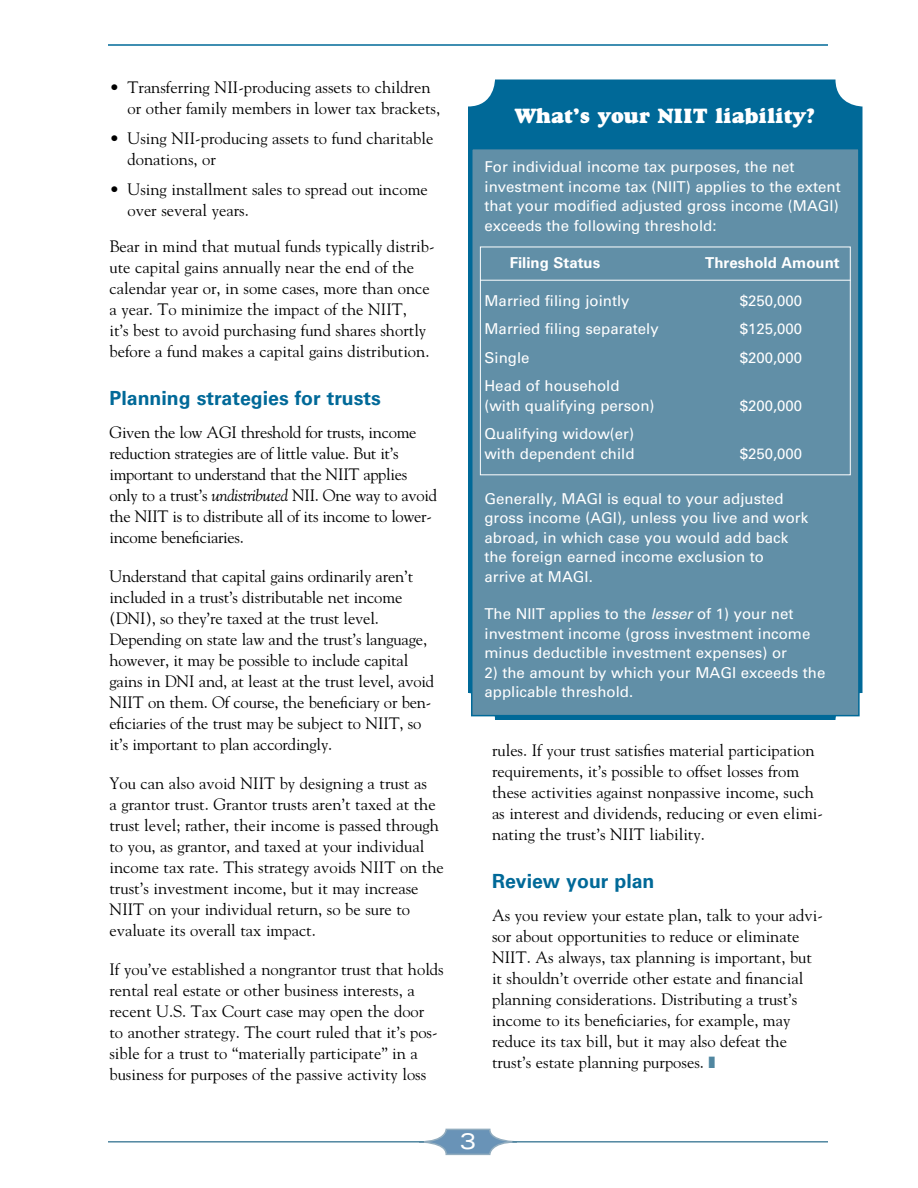
<style>
.page{position:relative;width:918px;height:1188px;background:#fff}
.page>*{position:absolute;margin:0;border:0;box-sizing:border-box;transform-origin:0 0}
.t1{font:expanded 22.5px "Univers LT Std";color:#fff}
.t2{font:21px "Goudy Std Heavyface";color:#fff}
.t3{font:700 19.5px "Univers LT Std";color:#006998}
.t4{font:16.5px/21px "Goudy Std";color:#000}
.t5{font:16.5px/21px "Goudy Std";letter-spacing:-.02em;color:#000}
.t6{font:15px/19.5px "Univers LT Std";color:#fff}
.t7{font:700 15px "Univers LT Std";color:#fff}
.s1{font-style:italic}
</style>
<div class="page">
<hr style="left:108px;top:44px;width:720px;height:2px;background:#006998">
<svg style="left:424px;top:1128px;width:89px;height:28px"></svg>
<hr style="left:108px;top:1141px;width:316px;height:2px;background:#5086a0">
<hr style="left:512px;top:1141px;width:316px;height:2px;background:#5086a0">
<div style="left:468px;top:80px;width:394px;height:640px;background:#006998;border-radius:27px"></div>
<div style="left:472px;top:149px;width:387px;height:567px;background:#618fa7"></div>
<div style="left:471px;top:148px;width:389px;height:568px;border:2px solid #006998"></div>
<hr style="left:480px;top:280px;width:371px;height:1px;background:#fff">
<div style="left:480px;top:247px;width:371px;height:228px;border:1px solid #fff"></div>
<p class="t4" style="left:128px;top:77px;width:314px;text-indent:-18px">• Transferring NII-producing assets to children or other family members in lower tax brackets,</p>
<p class="t4" style="left:128px;top:128px;width:307px;text-indent:-18px">• Using NII-producing assets to fund charitable donations, or</p>
<p class="t4" style="left:128px;top:179px;width:302px;text-indent:-18px">• Using installment sales to spread out income over several years.</p>
<p class="t4" style="left:110px;top:236px;width:327px">Bear in mind that mutual funds typically distrib&shy;ute capital gains annually near the end of the calendar year or, in some cases, more than once a year. To minimize the impact of the NIIT,<br>it’s best to avoid purchasing fund shares shortly before a fund makes a capital gains distribution.</p>
<p class="t3" style="left:110px;top:387px;width:273px">Planning strategies for trusts</p>
<p class="t5" style="left:110px;top:422px;width:329px">Given the low AGI threshold for trusts, income reduction strategies are of little value. But it’s important to understand that the NIIT applies only to a trust’s <span class="s1">undistributed</span> NII. One way to avoid the NIIT is to distribute all of its income to lower&shy;income beneficiaries.</p>
<p class="t4" style="left:109px;top:566px;width:326px">Understand that capital gains ordinarily aren’t included in a trust’s distributable net income (DNI), so they’re taxed at the trust level.<br>Depending on state law and the trust’s language, however, it may be possible to include capital gains in DNI and, at least at the trust level, avoid NIIT on them. Of course, the beneficiary or ben&shy;eficiaries of the trust may be subject to NIIT, so it’s important to plan accordingly.</p>
<p class="t4" style="left:109px;top:773px;width:336px">You can also avoid NIIT by designing a trust as<br>a grantor trust. Grantor trusts aren’t taxed at the trust level; rather, their income is passed through to you, as grantor, and taxed at your individual income tax rate. This strategy avoids NIIT on the trust’s investment income, but it may increase NIIT on your individual return, so be sure to evaluate its overall tax impact.</p>
<p class="t4" style="left:109px;top:959px;width:336px">If you’ve established a nongrantor trust that holds rental real estate or other business interests, a recent U.S. Tax Court case may open the door<br>to another strategy. The court ruled that it’s pos&shy;sible for a trust to “materially participate” in a business for purposes of the passive activity loss</p>
<p class="t2" style="left:515px;top:103px;width:301px">What’s your NIIT liability?</p>
<p class="t6" style="left:484px;top:157px;width:358px">For individual income tax purposes, the net investment income tax (NIIT) applies to the extent that your modified adjusted gross income (MAGI) exceeds the following threshold:</p>
<p class="t7" style="left:510px;top:254px;width:92px">Filing Status</p>
<p class="t7" style="left:705px;top:254px;width:136px">Threshold Amount</p>
<p class="t6" style="left:484px;top:291px;width:147px">Married filing jointly</p>
<p class="t6" style="left:740px;top:291px;width:64px">$250,000</p>
<p class="t6" style="left:484px;top:319px;width:176px">Married filing separately</p>
<p class="t6" style="left:740px;top:319px;width:64px">$125,000</p>
<p class="t6" style="left:484px;top:348px;width:47px">Single</p>
<p class="t6" style="left:740px;top:348px;width:64px">$200,000</p>
<p class="t6" style="left:484px;top:376px;width:172px">Head of household (with qualifying person)</p>
<p class="t6" style="left:740px;top:396px;width:64px">$200,000</p>
<p class="t6" style="left:484px;top:424px;width:152px">Qualifying widow(er) with dependent child</p>
<p class="t6" style="left:740px;top:444px;width:64px">$250,000</p>
<p class="t6" style="left:484px;top:489px;width:325px">Generally, MAGI is equal to your adjusted gross income (AGI), unless you live and work abroad, in which case you would add back the foreign earned income exclusion to arrive at MAGI.</p>
<p class="t6" style="left:484px;top:604px;width:327px">The NIIT applies to the <span class="s1">lesser</span> of 1) your net investment income (gross investment income minus deductible investment expenses) or</p>
<p class="t6" style="left:484px;top:663px;width:342px">2) the amount by which your MAGI exceeds the applicable threshold.</p>
<p class="t4" style="left:492px;top:740px;width:332px">rules. If your trust satisfies material participation requirements, it’s possible to offset losses from these activities against nonpassive income, such as interest and dividends, reducing or even elimi&shy;nating the trust’s NIIT liability.</p>
<p class="t3" style="left:492px;top:870px;width:164px">Review your plan</p>
<p class="t4" style="left:492px;top:905px;width:332px">As you review your estate plan, talk to your advi&shy;sor about opportunities to reduce or eliminate NIIT. As always, tax planning is important, but it shouldn’t override other estate and financial planning considerations. Distributing a trust’s income to its beneficiaries, for example, may reduce its tax bill, but it may also defeat the trust’s estate planning purposes.</p>
<h1 class="t1" style="left:460px;top:1128px;width:18px">3</h1>
</div>
